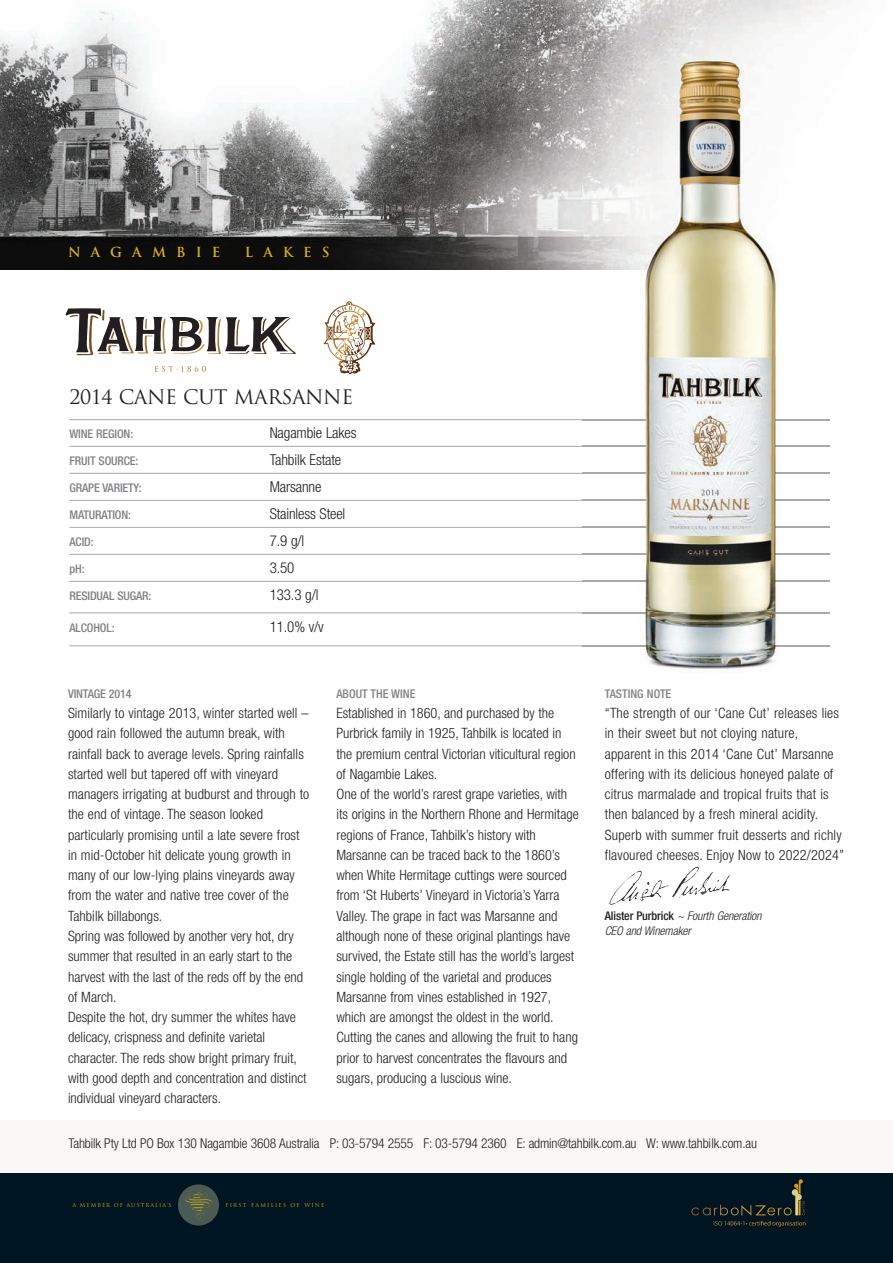
<style>
.page{position:relative;width:893px;height:1263px;background:#fff}
.page>*{position:absolute;margin:0;border:0;box-sizing:border-box;transform-origin:0 0}
.t1{font:19.5px "Trajan Pro";letter-spacing:-.025em;color:#231f20}
.t2{font:300 condensed 15px "Helvetica Neue LT";letter-spacing:-.01em;color:#231f20}
.t3{font:300 condensed 14.25px/20.2px "Helvetica Neue LT";color:#231f20}
.t4{font:300 condensed 13.5px "Helvetica Neue LT";letter-spacing:-.01em;color:#231f20}
.t5{font:700 13.5px "Trajan";letter-spacing:.745em;color:#dbb11d}
.t6{font:500 condensed 12px "Helvetica Neue LT";letter-spacing:-.01em;color:#808285}
.t7{font:italic 300 condensed 12px/15px "Helvetica Neue LT";letter-spacing:-.01em;color:#231f20}
.t8{font:5.4px "Trajan Pro";letter-spacing:.18em;color:#c6aa0c}
.t9{font:5.4px "Trajan Pro";letter-spacing:.22em;color:#c6aa0c}
.s1{font-weight:500;font-style:normal}
</style>
<div class="page">
<img style="left:0;top:0;width:829px;height:269px">
<div style="left:0;top:1171px;width:893px;height:92px;background:#001522"></div>
<div style="left:178px;top:1184px;width:41px;height:41px;background:#4b5a52;border-radius:50%"></div>
<svg style="left:185px;top:1192px;width:27px;height:27px"></svg>
<svg style="left:714px;top:1221px;width:91px;height:6px"></svg>
<svg style="left:691px;top:1179px;width:114px;height:36px"></svg>
<svg style="left:155px;top:366px;width:51px;height:6px"></svg>
<svg style="left:66px;top:308px;width:230px;height:47px"></svg>
<svg style="left:323px;top:301px;width:53px;height:73px"></svg>
<div style="left:0;top:1120px;width:893px;height:53px;background:#faf8f6"></div>
<svg style="left:609px;top:867px;width:120px;height:38px"></svg>
<hr style="left:69px;top:419px;width:760px;height:1px;background:#a8a9ad">
<hr style="left:69px;top:446px;width:760px;height:1px;background:#a8a9ad">
<hr style="left:69px;top:473px;width:760px;height:1px;background:#a8a9ad">
<hr style="left:69px;top:500px;width:760px;height:1px;background:#a8a9ad">
<hr style="left:69px;top:527px;width:760px;height:1px;background:#a8a9ad">
<hr style="left:69px;top:554px;width:760px;height:1px;background:#a8a9ad">
<hr style="left:69px;top:581px;width:760px;height:1px;background:#a8a9ad">
<hr style="left:69px;top:612px;width:760px;height:1px;background:#a8a9ad">
<hr style="left:69px;top:645px;width:760px;height:1px;background:#a8a9ad">
<img style="left:583px;top:41px;width:247px;height:632px">
<img style="left:583px;top:419px;width:246px;height:1px">
<img style="left:583px;top:446px;width:246px;height:1px">
<img style="left:583px;top:473px;width:246px;height:1px">
<img style="left:583px;top:500px;width:246px;height:1px">
<img style="left:583px;top:527px;width:246px;height:1px">
<img style="left:583px;top:554px;width:246px;height:1px">
<img style="left:583px;top:581px;width:246px;height:1px">
<img style="left:583px;top:612px;width:246px;height:1px">
<img style="left:583px;top:645px;width:246px;height:1px">
<p class="t5" style="left:68px;top:243px;width:154px">NAGAMBIE</p>
<p class="t5" style="left:245px;top:243px;width:86px">LAKES</p>
<h1 class="t1" style="left:69px;top:386px;width:285px">2014 CANE CUT MARSANNE</h1>
<p class="t6" style="left:69px;top:430px;width:65px">WINE REGION:</p>
<p class="t2" style="left:270px;top:428px;width:88px">Nagambie Lakes</p>
<p class="t6" style="left:69px;top:457px;width:71px">FRUIT SOURCE:</p>
<p class="t2" style="left:270px;top:455px;width:73px">Tahbilk Estate</p>
<p class="t6" style="left:69px;top:484px;width:74px">GRAPE VARIETY:</p>
<p class="t2" style="left:270px;top:482px;width:53px">Marsanne</p>
<p class="t6" style="left:69px;top:511px;width:63px">MATURATION:</p>
<p class="t2" style="left:270px;top:509px;width:77px">Stainless Steel</p>
<p class="t6" style="left:69px;top:538px;width:26px">ACID:</p>
<p class="t2" style="left:270px;top:536px;width:36px">7.9 g/l</p>
<p class="t6" style="left:69px;top:565px;width:17px">pH:</p>
<p class="t2" style="left:270px;top:563px;width:26px">3.50</p>
<p class="t6" style="left:69px;top:592px;width:83px">RESIDUAL SUGAR:</p>
<p class="t2" style="left:270px;top:590px;width:50px">133.3 g/l</p>
<p class="t6" style="left:69px;top:623px;width:47px">ALCOHOL:</p>
<p class="t2" style="left:270px;top:621px;width:56px">11.0% v/v</p>
<p class="t6" style="left:68px;top:689px;width:65px">VINTAGE 2014</p>
<p class="t3" style="left:68px;top:704px;width:243px">Similarly to vintage 2013, winter started well – good rain followed the autumn break, with rainfall back to average levels. Spring rainfalls started well but tapered off with vineyard managers irrigating at budburst and through to the end of vintage. The season looked particularly promising until a late severe frost in mid-October hit delicate young growth in many of our low-lying plains vineyards away from the water and native tree cover of the Tahbilk billabongs.<br>Spring was followed by another very hot, dry summer that resulted in an early start to the harvest with the last of the reds off by the end of March.<br>Despite the hot, dry summer the whites have delicacy, crispness and definite varietal character. The reds show bright primary fruit, with good depth and concentration and distinct individual vineyard characters.</p>
<p class="t6" style="left:336px;top:689px;width:81px">ABOUT THE WINE</p>
<p class="t3" style="left:336px;top:704px;width:244px">Established in 1860, and purchased by the Purbrick family in 1925, Tahbilk is located in the premium central Victorian viticultural region of Nagambie Lakes.<br>One of the world’s rarest grape varieties, with its origins in the Northern Rhone and Hermitage regions of France, Tahbilk’s history with Marsanne can be traced back to the 1860’s when White Hermitage cuttings were sourced from ‘St Huberts’ Vineyard in Victoria’s Yarra Valley. The grape in fact was Marsanne and although none of these original plantings have survived, the Estate still has the world’s largest single holding of the varietal and produces Marsanne from vines established in 1927, which are amongst the oldest in the world.<br>Cutting the canes and allowing the fruit to hang prior to harvest concentrates the flavours and sugars, producing a luscious wine.</p>
<p class="t6" style="left:605px;top:689px;width:68px">TASTING NOTE</p>
<p class="t3" style="left:605px;top:704px;width:241px">“The strength of our ‘Cane Cut’ releases lies in their sweet but not cloying nature, apparent in this 2014 ‘Cane Cut’ Marsanne offering with its delicious honeyed palate of citrus marmalade and tropical fruits that is then balanced by a fresh mineral acidity.<br>Superb with summer fruit desserts and richly flavoured cheeses. Enjoy Now to 2022/2024”</p>
<p class="t7" style="left:605px;top:909px;width:158px"><span class="s1">Alister Purbrick</span> ~ Fourth Generation<br>CEO and Winemaker</p>
<p class="t4" style="left:69px;top:1138px;width:690px">Tahbilk Pty Ltd PO Box 130 Nagambie 3608 Australia P: 03-5794 2555 F: 03-5794 2360 E: admin@tahbilk.com.au W: www.tahbilk.com.au</p>
<p class="t8" style="left:73px;top:1202px;width:100px">A MEMBER OF AUSTRALIA’S</p>
<p class="t9" style="left:225px;top:1202px;width:101px">FIRST FAMILIES OF WINE</p>
</div>
